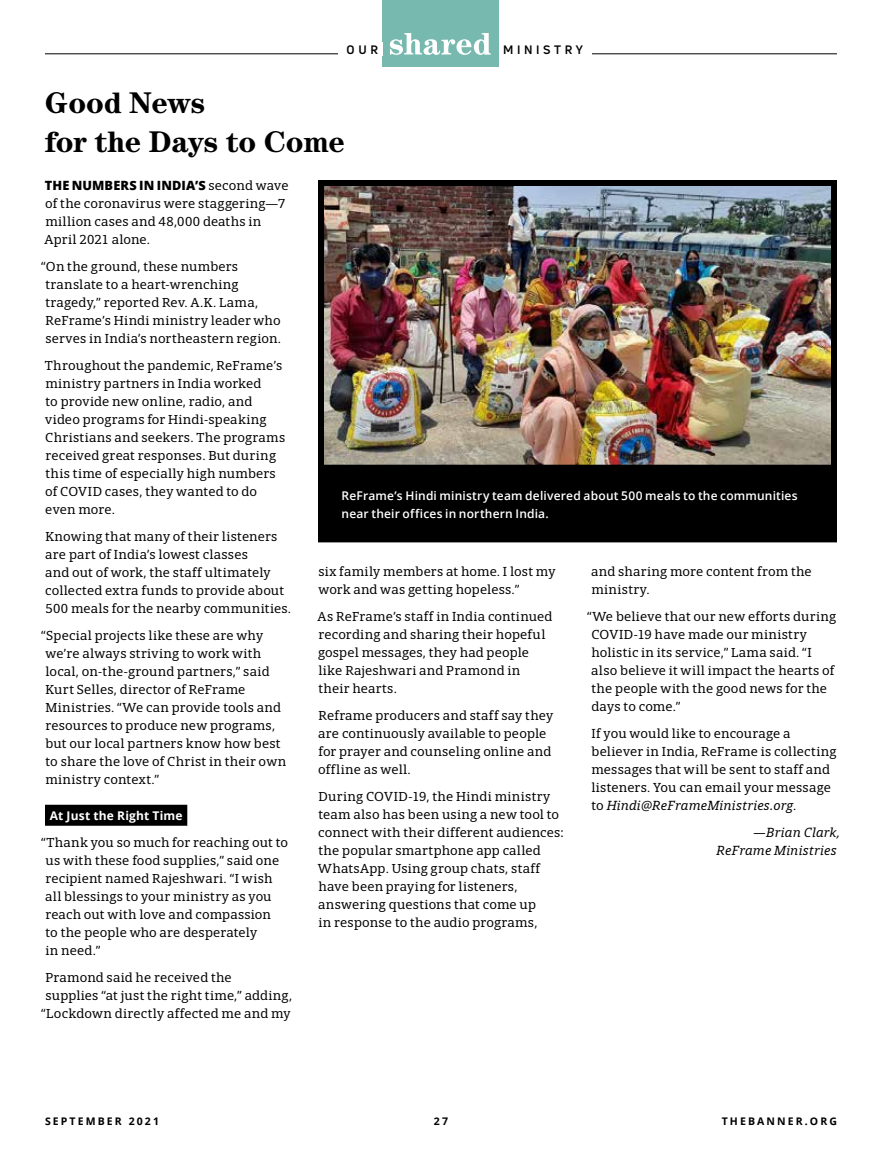
<style>
.page{position:relative;width:891px;height:1161px;background:#fff}
.page>*{position:absolute;margin:0;border:0;box-sizing:border-box;transform-origin:0 0}
.t1{font:700 30px/39px "Century LT";color:#000}
.t2{font:12.75px/18px "Open Serif";letter-spacing:.015em;color:#000}
.t3{font:800 12.75px "Open Sans";letter-spacing:.005em;color:#000}
.t4{font:italic 12.75px/18px "Open Serif";letter-spacing:.015em;color:#000;text-align:right}
.t5{font:600 12px/18px "Open Sans";letter-spacing:.015em;color:#fff}
.t6{font:700 12px "Open Sans";letter-spacing:.015em;color:#fff}
.t7{font:700 12px "Uni Neue";letter-spacing:.3em;color:#000}
.t8{font:700 10.5px "Open Sans";letter-spacing:.2em;color:#000}
.s1{font-family:"Open Serif";font-weight:400}
.s2{font-style:italic}
</style>
<div class="page">
<hr style="left:45px;top:54px;width:792px;height:1px;background:#000">
<div style="left:382px;top:0;width:117px;height:68px;background:#78b9af"></div>
<div style="left:338px;top:43px;width:45px;height:13px;background:#fff"></div>
<div style="left:499px;top:43px;width:93px;height:13px;background:#fff"></div>
<svg style="left:390px;top:33px;width:101px;height:22px"></svg>
<div style="left:45px;top:805px;width:142px;height:21px;background:#000"></div>
<img style="left:325px;top:187px;width:505px;height:277px">
<div style="left:318px;top:180px;width:519px;height:291px;border:6px solid #000"></div>
<div style="left:321px;top:471px;width:513px;height:68px;background:#000"></div>
<div style="left:318px;top:468px;width:519px;height:74px;border:6px solid #000"></div>
<p class="t7" style="left:347px;top:42px;width:33px">OUR</p>
<p class="t7" style="left:503px;top:42px;width:81px">MINISTRY</p>
<h1 class="t1" style="left:45px;top:83px;width:302px">Good News<br>for the Days to Come</h1>
<p class="t3" style="left:45px;top:175px;width:245px">THE NUMBERS IN INDIA’S <span class="s1">second wave</span></p>
<p class="t2" style="left:45px;top:194px;width:242px">of the coronavirus were staggering—7 million cases and 48,000 deaths in<br>April 2021 alone.</p>
<p class="t2" style="left:45px;top:257px;width:237px;text-indent:-4px">“On the ground, these numbers translate to a heart-wrenching tragedy,” reported Rev. A.K. Lama, ReFrame’s Hindi ministry leader who serves in India’s northeastern region.</p>
<p class="t2" style="left:45px;top:356px;width:242px">Throughout the pandemic, ReFrame’s ministry partners in India worked<br>to provide new online, radio, and video programs for Hindi-speaking<br>Christians and seekers. The programs received great responses. But during this time of especially high numbers of COVID cases, they wanted to do even more.</p>
<p class="t2" style="left:45px;top:527px;width:247px">Knowing that many of their listeners are part of India’s lowest classes<br>and out of work, the staff ultimately collected extra funds to provide about 500 meals for the nearby communities.</p>
<p class="t2" style="left:45px;top:626px;width:242px;text-indent:-4px">“Special projects like these are why we’re always striving to work with local, on-the-ground partners,” said Kurt Selles, director of ReFrame Ministries. “We can provide tools and resources to produce new programs, but our local partners know how best to share the love of Christ in their own ministry context.”</p>
<p class="t6" style="left:50px;top:807px;width:134px">At Just the Right Time</p>
<p class="t2" style="left:45px;top:833px;width:244px;text-indent:-4px">“Thank you so much for reaching out to us with these food supplies,” said one recipient named Rajeshwari. “I wish all blessings to your ministry as you reach out with love and compassion<br>to the people who are desperately<br>in need.”</p>
<p class="t2" style="left:45px;top:968px;width:188px">Pramond said he received the</p>
<p class="t2" style="left:46px;top:986px;width:248px">supplies “at just the right time,” adding,</p>
<p class="t2" style="left:41px;top:1004px;width:251px">“Lockdown directly affected me and my</p>
<p class="t5" style="left:342px;top:486px;width:458px">ReFrame’s Hindi ministry team delivered about 500 meals to the communities near their offices in northern India.</p>
<p class="t2" style="left:318px;top:562px;width:239px">six family members at home. I lost my work and was getting hopeless.”</p>
<p class="t2" style="left:318px;top:607px;width:236px">As ReFrame’s staff in India continued recording and sharing their hopeful gospel messages, they had people like Rajeshwari and Pramond in their hearts.</p>
<p class="t2" style="left:318px;top:706px;width:237px">Reframe producers and staff say they are continuously available to people for prayer and counseling online and offline as well.</p>
<p class="t2" style="left:318px;top:787px;width:247px">During COVID-19, the Hindi ministry team also has been using a new tool to connect with their different audiences: the popular smartphone app called WhatsApp. Using group chats, staff have been praying for listeners, answering questions that come up<br>in response to the audio programs,</p>
<p class="t2" style="left:591px;top:562px;width:222px">and sharing more content from the ministry.</p>
<p class="t2" style="left:591px;top:607px;width:246px;text-indent:-4px">“We believe that our new efforts during COVID-19 have made our ministry holistic in its service,” Lama said. “I also believe it will impact the hearts of the people with the good news for the days to come.”</p>
<p class="t2" style="left:591px;top:724px;width:247px">If you would like to encourage a believer in India, ReFrame is collecting messages that will be sent to staff and listeners. You can email your message to <span class="s2">Hindi@ReFrameMinistries.org</span>.</p>
<p class="t4" style="left:716px;top:823px;width:125px">—Brian Clark,<br>ReFrame Ministries</p>
<p class="t8" style="left:45px;top:1114px;width:115px">SEPTEMBER 2021</p>
<p class="t8" style="left:434px;top:1114px;width:16px">27</p>
<p class="t8" style="left:722px;top:1114px;width:117px">THEBANNER.ORG</p>
</div>
